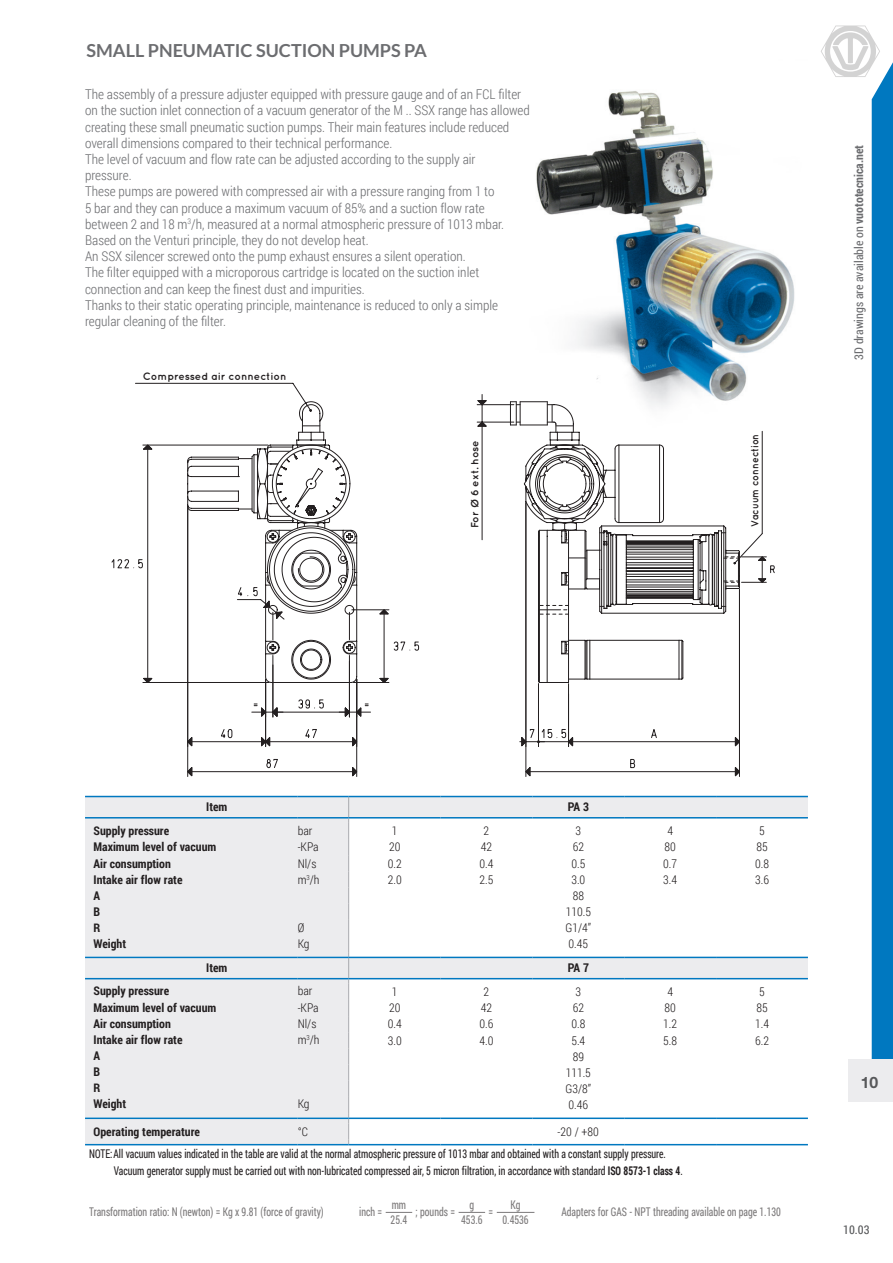
<style>
.page{position:relative;width:893px;height:1263px;background:#fff}
.page>*{position:absolute;margin:0;border:0;box-sizing:border-box;transform-origin:0 0}
.t1{font:700 18px "Lato";color:#6c6d70}
.t2{font:700 15.75px "Helvetica Neue LT Std";color:#57585a}
.t3{font:300 13.5px/16.2px "Roboto Condensed";color:#6c6d70}
.t4{font:12px/17px "Roboto Condensed";color:#231f20;scale:.81 1}
.t5{font:700 12px/16.2px "Roboto Condensed";color:#231f20;text-align:justify}
.t6{font:300 12px/16.2px "Roboto Condensed";color:#231f20;text-align:center}
.t7{font:12px "Roboto Condensed";color:#6c6d70}
.t8{font:12px "Roboto Condensed";color:#57585a}
.t9{font:700 10.5px "Quicksand";color:#231f20}
.t10{font:700 10.5px "Quicksand";color:#231f20;scale:.9 1}
.s1{font-weight:700}
</style>
<div class="page">
<img style="left:536px;top:91px;width:259px;height:291px">
<svg style="left:111px;top:382px;width:309px;height:395px"></svg>
<svg style="left:525px;top:747px;width:215px;height:30px"></svg>
<svg style="left:476px;top:382px;width:299px;height:365px"></svg>
<svg style="left:821px;top:25px;width:72px;height:1034px"></svg>
<div style="left:848px;top:1059px;width:45px;height:43px;background:#ececee"></div>
<hr style="left:349px;top:796px;width:92px;height:1px;background:#0078c0">
<hr style="left:441px;top:796px;width:91px;height:1px;background:#0078c0">
<hr style="left:532px;top:796px;width:92px;height:1px;background:#0078c0">
<hr style="left:624px;top:796px;width:92px;height:1px;background:#0078c0">
<hr style="left:716px;top:796px;width:92px;height:1px;background:#0078c0">
<hr style="left:85px;top:796px;width:213px;height:1px;background:#0078c0">
<hr style="left:298px;top:796px;width:51px;height:1px;background:#0078c0">
<svg style="left:85px;top:797px;width:723px;height:349px"></svg>
<hr style="left:349px;top:1144px;width:92px;height:1px;background:#0078c0">
<hr style="left:441px;top:1144px;width:91px;height:1px;background:#0078c0">
<hr style="left:532px;top:1144px;width:92px;height:1px;background:#0078c0">
<hr style="left:624px;top:1144px;width:92px;height:1px;background:#0078c0">
<hr style="left:716px;top:1144px;width:92px;height:1px;background:#0078c0">
<hr style="left:349px;top:1117px;width:92px;height:2px;background:#0078c0">
<hr style="left:441px;top:1117px;width:91px;height:2px;background:#0078c0">
<hr style="left:532px;top:1117px;width:92px;height:2px;background:#0078c0">
<hr style="left:624px;top:1117px;width:92px;height:2px;background:#0078c0">
<hr style="left:716px;top:1117px;width:92px;height:2px;background:#0078c0">
<hr style="left:85px;top:1144px;width:213px;height:1px;background:#0078c0">
<hr style="left:298px;top:1144px;width:51px;height:1px;background:#0078c0">
<svg style="left:386px;top:1212px;width:26px;height:1px"></svg>
<svg style="left:459px;top:1212px;width:26px;height:1px"></svg>
<hr style="left:497px;top:1212px;width:37px;height:1px;background:#231f20">
<h1 class="t1" style="left:87px;top:40px;width:342px">SMALL PNEUMATIC SUCTION PUMPS PA</h1>
<p class="t3" style="left:85px;top:86px;width:446px">The assembly of a pressure adjuster equipped with pressure gauge and of an FCL filter on the suction inlet connection of a vacuum generator of the M .. SSX range has allowed creating these small pneumatic suction pumps. Their main features include reduced overall dimensions compared to their technical performance.<br>The level of vacuum and flow rate can be adjusted according to the supply air<br>pressure.<br>These pumps are powered with compressed air with a pressure ranging from 1 to<br>5 bar and they can produce a maximum vacuum of 85% and a suction flow rate between 2 and 18 m<sup>3</sup>/h, measured at a normal atmospheric pressure of 1013 mbar.<br>Based on the Venturi principle, they do not develop heat.<br>An SSX silencer screwed onto the pump exhaust ensures a silent operation.<br>The filter equipped with a microporous cartridge is located on the suction inlet connection and can keep the finest dust and impurities.<br>Thanks to their static operating principle, maintenance is reduced to only a simple regular cleaning of the filter.</p>
<p class="t9" style="left:143px;top:370px;width:145px">Compressed air connection</p>
<p class="t9" style="left:468px;top:528px;width:90px;rotate:-90deg">For Ø 6 ext. hose</p>
<p class="t10" style="left:749px;top:527px;width:105px;rotate:-90deg">Vacuum connection</p>
<p class="t7" style="left:850px;top:360px;width:216px;rotate:-90deg">3D drawings are available on <span class="s1">vuototecnica.net</span></p>
<p class="t5" style="left:206px;top:798px;width:23px">Item</p>
<p class="t5" style="left:568px;top:798px;width:23px">PA 3</p>
<p class="t5" style="left:94px;top:822px;width:77px">Supply pressure</p>
<p class="t6" style="left:298px;top:822px;width:16px">bar</p>
<p class="t5" style="left:94px;top:838px;width:124px">Maximum level of vacuum</p>
<p class="t6" style="left:298px;top:839px;width:23px">-KPa</p>
<p class="t5" style="left:94px;top:855px;width:79px">Air consumption</p>
<p class="t6" style="left:298px;top:855px;width:20px">Nl/s</p>
<p class="t5" style="left:94px;top:871px;width:90px">Intake air flow rate</p>
<p class="t6" style="left:298px;top:871px;width:23px">m<sup>3</sup>/h</p>
<p class="t5" style="left:94px;top:887px;width:8px">A B R</p>
<p class="t6" style="left:392px;top:822px;width:7px">1</p>
<p class="t6" style="left:484px;top:822px;width:7px">2</p>
<p class="t6" style="left:575px;top:822px;width:7px">3</p>
<p class="t6" style="left:667px;top:822px;width:7px">4</p>
<p class="t6" style="left:759px;top:822px;width:7px">5</p>
<p class="t6" style="left:389px;top:839px;width:13px">20</p>
<p class="t6" style="left:481px;top:839px;width:13px">42</p>
<p class="t6" style="left:573px;top:839px;width:13px">62</p>
<p class="t6" style="left:664px;top:839px;width:13px">80</p>
<p class="t6" style="left:756px;top:839px;width:13px">85</p>
<p class="t6" style="left:388px;top:855px;width:15px">0.2</p>
<p class="t6" style="left:479px;top:855px;width:15px">0.4</p>
<p class="t6" style="left:571px;top:855px;width:15px">0.5</p>
<p class="t6" style="left:663px;top:855px;width:15px">0.7</p>
<p class="t6" style="left:755px;top:855px;width:15px">0.8</p>
<p class="t6" style="left:388px;top:871px;width:15px">2.0</p>
<p class="t6" style="left:480px;top:871px;width:15px">2.5</p>
<p class="t6" style="left:571px;top:871px;width:15px">3.0</p>
<p class="t6" style="left:663px;top:871px;width:15px">3.4</p>
<p class="t6" style="left:755px;top:871px;width:15px">3.6</p>
<p class="t6" style="left:565px;top:887px;width:27px">88<br>110.5<br>G1/4”<br>0.45</p>
<p class="t5" style="left:568px;top:959px;width:23px">PA 7</p>
<p class="t6" style="left:392px;top:983px;width:7px">1</p>
<p class="t6" style="left:484px;top:983px;width:7px">2</p>
<p class="t6" style="left:575px;top:983px;width:7px">3</p>
<p class="t6" style="left:667px;top:983px;width:7px">4</p>
<p class="t6" style="left:759px;top:983px;width:7px">5</p>
<p class="t6" style="left:389px;top:999px;width:13px">20</p>
<p class="t6" style="left:481px;top:999px;width:13px">42</p>
<p class="t6" style="left:573px;top:999px;width:13px">62</p>
<p class="t6" style="left:664px;top:999px;width:13px">80</p>
<p class="t6" style="left:756px;top:999px;width:13px">85</p>
<p class="t6" style="left:388px;top:1016px;width:15px">0.4</p>
<p class="t6" style="left:479px;top:1016px;width:15px">0.6</p>
<p class="t6" style="left:571px;top:1016px;width:15px">0.8</p>
<p class="t6" style="left:663px;top:1016px;width:15px">1.2</p>
<p class="t6" style="left:755px;top:1016px;width:15px">1.4</p>
<p class="t6" style="left:388px;top:1032px;width:15px">3.0</p>
<p class="t6" style="left:479px;top:1032px;width:15px">4.0</p>
<p class="t6" style="left:571px;top:1032px;width:15px">5.4</p>
<p class="t6" style="left:663px;top:1032px;width:15px">5.8</p>
<p class="t6" style="left:755px;top:1032px;width:15px">6.2</p>
<p class="t6" style="left:565px;top:1048px;width:27px">89<br>111.5<br>G3/8”<br>0.46</p>
<p class="t6" style="left:558px;top:1123px;width:43px">-20 / +80</p>
<p class="t6" style="left:298px;top:919px;width:8px">Ø</p>
<p class="t5" style="left:94px;top:935px;width:34px">Weight</p>
<p class="t6" style="left:298px;top:935px;width:13px">Kg</p>
<p class="t5" style="left:206px;top:959px;width:23px">Item</p>
<p class="t5" style="left:94px;top:982px;width:77px">Supply pressure</p>
<p class="t6" style="left:298px;top:982px;width:16px">bar</p>
<p class="t5" style="left:94px;top:999px;width:124px">Maximum level of vacuum</p>
<p class="t6" style="left:298px;top:999px;width:23px">-KPa</p>
<p class="t5" style="left:94px;top:1015px;width:79px">Air consumption</p>
<p class="t6" style="left:298px;top:1015px;width:20px">Nl/s</p>
<p class="t5" style="left:94px;top:1031px;width:90px">Intake air flow rate</p>
<p class="t6" style="left:298px;top:1031px;width:23px">m<sup>3</sup>/h</p>
<p class="t5" style="left:94px;top:1047px;width:34px;text-align:left">A<br>B<br>R<br>Weight</p>
<p class="t6" style="left:298px;top:1096px;width:13px">Kg</p>
<p class="t5" style="left:94px;top:1123px;width:108px">Operating temperature</p>
<p class="t6" style="left:298px;top:1123px;width:12px">°C</p>
<p class="t4" style="left:114px;top:1144px;width:704px;text-indent:-24px">NOTE:All vacuum values indicated in the table are valid at the normal atmospheric pressure of 1013 mbar and obtained with a constant supply pressure.<br>Vacuum generator supply must be carried out with non-lubricated compressed air, 5 micron filtration, in accordance with standard <span class="s1">ISO 8573-1 class 4</span>.</p>
<p class="t4" style="left:89px;top:1203px;width:291px">Transformation ratio: N (newton) = Kg x 9.81 (force of gravity)</p>
<p class="t4" style="left:359px;top:1203px;width:30px">inch =</p>
<p class="t4" style="left:511px;top:1195px;width:14px">Kg</p>
<p class="t4" style="left:392px;top:1195px;width:19px">mm</p>
<p class="t4" style="left:469px;top:1195px;width:7px">g</p>
<p class="t4" style="left:416px;top:1203px;width:50px">; pounds =</p>
<p class="t4" style="left:489px;top:1203px;width:7px">=</p>
<p class="t4" style="left:391px;top:1210px;width:22px">25.4</p>
<p class="t4" style="left:461px;top:1210px;width:28px">453.6</p>
<p class="t4" style="left:503px;top:1210px;width:34px">0.4536</p>
<p class="t4" style="left:561px;top:1202px;width:272px">Adapters for GAS - NPT threading available on page 1.130</p>
<p class="t2" style="left:861px;top:1072px;width:19px">10</p>
<p class="t8" style="left:843px;top:1221px;width:28px">10.03</p>
</div>
